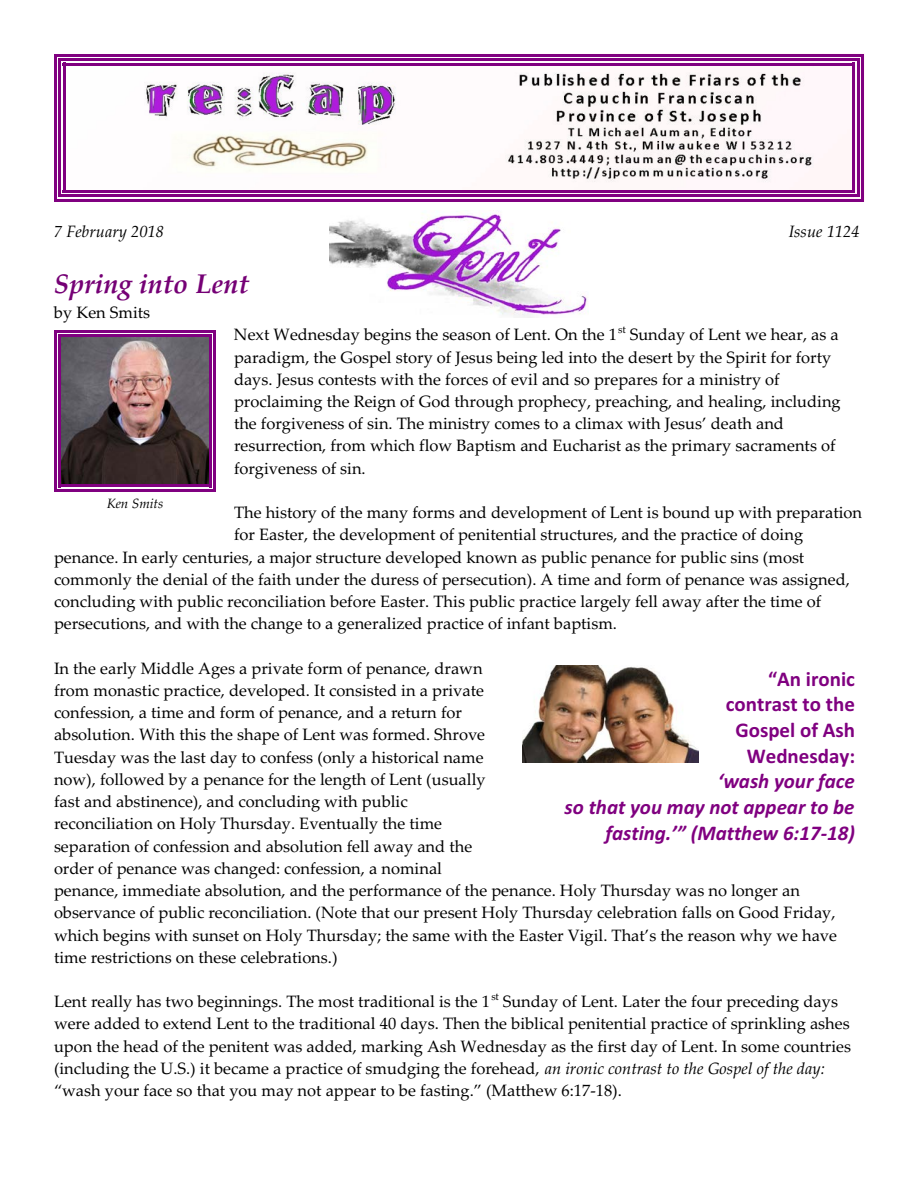
<style>
.page{position:relative;width:918px;height:1188px;background:#fff}
.page>*{position:absolute;margin:0;border:0;box-sizing:border-box;transform-origin:0 0}
.t1{font:italic 700 27px "Palatino Linotype";color:#750075}
.t2{font:italic 700 21px/25.7px "Calibri";color:#800080;text-align:right}
.t3{font:700 21px/25.7px "Calibri";color:#800080;text-align:right}
.t4{font:16.5px/22.2px "Palatino Linotype";color:#000}
.t5{font:italic 16.5px "Palatino Linotype";color:#000}
.t6{font:italic 13.5px "Palatino Linotype";color:#000}
.s1{font-style:italic}
</style>
<div class="page">
<img style="left:54px;top:62px;width:810px;height:140px">
<hr style="left:63px;top:63px;width:2px;height:130px;background:#800080">
<hr style="left:852px;top:63px;width:3px;height:130px;background:#800080">
<hr style="left:63px;top:63px;width:792px;height:2px;background:#800080">
<hr style="left:63px;top:190px;width:792px;height:3px;background:#800080">
<hr style="left:58px;top:58px;width:3px;height:139px;background:#800080">
<hr style="left:857px;top:58px;width:3px;height:139px;background:#800080">
<hr style="left:58px;top:58px;width:801px;height:3px;background:#800080">
<hr style="left:58px;top:194px;width:801px;height:3px;background:#800080">
<hr style="left:54px;top:54px;width:3px;height:147px;background:#800080">
<hr style="left:861px;top:54px;width:3px;height:147px;background:#800080">
<hr style="left:54px;top:54px;width:810px;height:3px;background:#800080">
<hr style="left:54px;top:199px;width:810px;height:2px;background:#800080">
<img style="left:61px;top:337px;width:148px;height:147px">
<hr style="left:58px;top:334px;width:3px;height:153px;background:#800080">
<hr style="left:209px;top:334px;width:2px;height:153px;background:#800080">
<hr style="left:58px;top:334px;width:153px;height:3px;background:#800080">
<hr style="left:58px;top:484px;width:153px;height:3px;background:#800080">
<hr style="left:54px;top:330px;width:3px;height:161px;background:#800080">
<hr style="left:213px;top:330px;width:3px;height:161px;background:#800080">
<hr style="left:54px;top:330px;width:162px;height:3px;background:#800080">
<hr style="left:54px;top:489px;width:162px;height:3px;background:#800080">
<img style="left:522px;top:666px;width:177px;height:96px">
<img style="left:329px;top:210px;width:260px;height:108px">
<p class="t5" style="left:54px;top:225px;width:112px">7 February 2018</p>
<p class="t5" style="left:789px;top:225px;width:72px">Issue 1124</p>
<h1 class="t1" style="left:54px;top:273px;width:197px">Spring into Lent</h1>
<p class="t4" style="left:54px;top:303px;width:98px">by Ken Smits</p>
<p class="t4" style="left:234px;top:325px;width:608px">Next Wednesday begins the season of Lent. On the 1<sup>st</sup> Sunday of Lent we hear, as a paradigm, the Gospel story of Jesus being led into the desert by the Spirit for forty days. Jesus contests with the forces of evil and so prepares for a ministry of proclaiming the Reign of God through prophecy, preaching, and healing, including the forgiveness of sin. The ministry comes to a climax with Jesus’ death and resurrection, from which flow Baptism and Eucharist as the primary sacraments of forgiveness of sin.</p>
<p class="t4" style="left:234px;top:503px;width:630px">The history of the many forms and development of Lent is bound up with preparation</p>
<p class="t4" style="left:234px;top:526px;width:571px">for Easter, the development of penitential structures, and the practice of doing</p>
<p class="t4" style="left:54px;top:548px;width:752px">penance. In early centuries, a major structure developed known as public penance for public sins (most</p>
<p class="t4" style="left:54px;top:570px;width:797px">commonly the denial of the faith under the duress of persecution). A time and form of penance was assigned,</p>
<p class="t4" style="left:54px;top:592px;width:769px">concluding with public reconciliation before Easter. This public practice largely fell away after the time of</p>
<p class="t4" style="left:54px;top:614px;width:565px">persecutions, and with the change to a generalized practice of infant baptism.</p>
<p class="t4" style="left:54px;top:659px;width:785px">In the early Middle Ages a private form of penance, drawn<br>from monastic practice, developed. It consisted in a private<br>confession, a time and form of penance, and a return for<br>absolution. With this the shape of Lent was formed. Shrove<br>Tuesday was the last day to confess (only a historical name<br>now), followed by a penance for the length of Lent (usually<br>fast and abstinence), and concluding with public<br>reconciliation on Holy Thursday. Eventually the time<br>separation of confession and absolution fell away and the<br>order of penance was changed: confession, a nominal<br>penance, immediate absolution, and the performance of the penance. Holy Thursday was no longer an observance of public reconciliation. (Note that our present Holy Thursday celebration falls on Good Friday, which begins with sunset on Holy Thursday; the same with the Easter Vigil. That’s the reason why we have time restrictions on these celebrations.)</p>
<p class="t4" style="left:54px;top:992px;width:799px">Lent really has two beginnings. The most traditional is the 1<sup>st</sup> Sunday of Lent. Later the four preceding days were added to extend Lent to the traditional 40 days. Then the biblical penitential practice of sprinkling ashes upon the head of the penitent was added, marking Ash Wednesday as the first day of Lent. In some countries (including the U.S.) it became a practice of smudging the forehead, <span class="s1">an ironic contrast to the Gospel of the day: </span>“wash your face so that you may not appear to be fasting.” (Matthew 6:17-18).</p>
<p class="t6" style="left:107px;top:498px;width:58px">Ken Smits</p>
<p class="t3" style="left:726px;top:668px;width:131px">“An ironic contrast to the<br>Gospel of Ash<br>Wednesday:</p>
<p class="t2" style="left:565px;top:770px;width:292px">‘wash your face<br>so that you may not appear to be fasting.’” (Matthew 6:17-18)</p>
</div>
